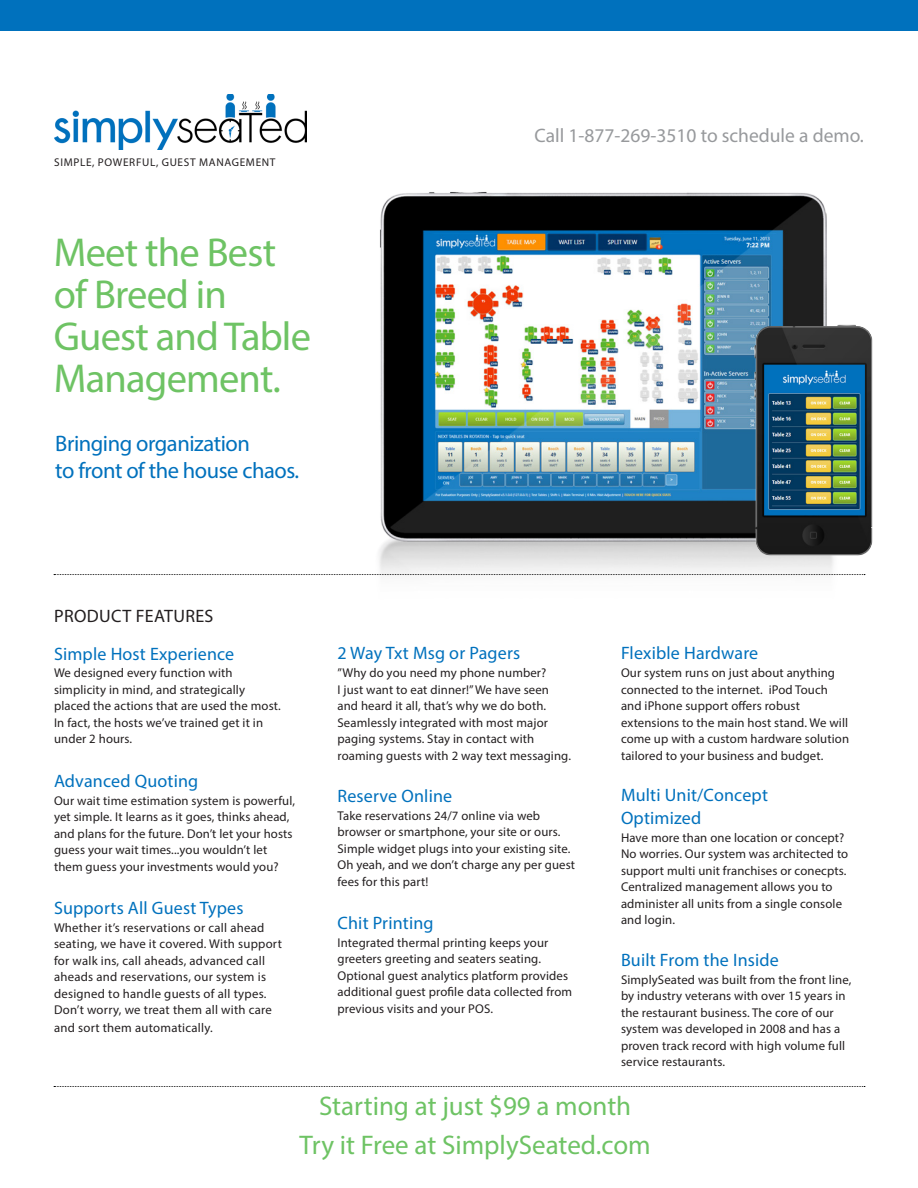
<style>
.page{position:relative;width:918px;height:1188px;background:#fff}
.page>*{position:absolute;margin:0;border:0;box-sizing:border-box;transform-origin:0 0}
.t1{font:40.5px/42px "Myriad Pro";letter-spacing:-.02em;color:#6ec364}
.t2{font:27px "Myriad Pro";color:#6ec364}
.t3{font:22.5px "Myriad Pro";letter-spacing:-.02em;color:#0071bd}
.t4{font:19.5px "Myriad Pro";color:#97999c}
.t5{font:18px/22.5px "Myriad Pro";letter-spacing:.01em;color:#0071bd}
.t6{font:18px "Myriad Pro";letter-spacing:.02em;color:#231f20}
.t7{font:12.75px/16.5px "Myriad Pro";letter-spacing:.01em;color:#231f20}
.t8{font:11.25px "Myriad Pro";letter-spacing:.06em;color:#231f20}
</style>
<div class="page">
<div style="left:0;top:0;width:918px;height:31px;background:#0071bd"></div>
<img style="left:379px;top:192px;width:486px;height:384px">
<img style="left:54px;top:94px;width:252px;height:56px">
<svg style="left:54px;top:574px;width:811px;height:1px"></svg>
<svg style="left:54px;top:1086px;width:811px;height:1px"></svg>
<img style="left:745px;top:313px;width:128px;height:255px">
<p class="t8" style="left:54px;top:155px;width:223px">SIMPLE, POWERFUL, GUEST MANAGEMENT</p>
<p class="t1" style="left:54px;top:231px;width:259px">Meet the Best of Breed in<br>Guest and Table<br>Management.</p>
<p class="t3" style="left:55px;top:430px;width:196px">Bringing organization</p>
<p class="t3" style="left:55px;top:457px;width:245px">to front of the house chaos.</p>
<p class="t4" style="left:535px;top:124px;width:331px">Call 1-877-269-3510 to schedule a demo.</p>
<p class="t6" style="left:54px;top:604px;width:161px">PRODUCT FEATURES</p>
<p class="t5" style="left:54px;top:642px;width:182px">Simple Host Experience</p>
<p class="t7" style="left:54px;top:665px;width:228px">We designed every function with simplicity in mind, and strategically placed the actions that are used the most.<br>In fact, the hosts we’ve trained get it in under 2 hours.</p>
<p class="t5" style="left:54px;top:769px;width:146px">Advanced Quoting</p>
<p class="t7" style="left:54px;top:792px;width:243px">Our wait time estimation system is powerful, yet simple. It learns as it goes, thinks ahead, and plans for the future. Don’t let your hosts guess your wait times...you wouldn’t let them guess your investments would you?</p>
<p class="t5" style="left:54px;top:896px;width:191px">Supports All Guest Types</p>
<p class="t7" style="left:54px;top:919px;width:229px">Whether it’s reservations or call ahead seating, we have it covered. With support for walk ins, call aheads, advanced call aheads and reservations, our system is designed to handle guests of all types.<br>Don’t worry, we treat them all with care</p>
<p class="t7" style="left:54px;top:1020px;width:160px">and sort them automatically.</p>
<p class="t5" style="left:621px;top:642px;width:139px">Flexible Hardware</p>
<p class="t7" style="left:621px;top:664px;width:230px">Our system runs on just about anything connected to the internet. iPod Touch and iPhone support offers robust extensions to the main host stand. We will come up with a custom hardware solution tailored to your business and budget.</p>
<p class="t5" style="left:621px;top:784px;width:149px">Multi Unit/Concept<br>Optimized</p>
<p class="t7" style="left:621px;top:829px;width:229px">Have more than one location or concept?<br>No worries. Our system was architected to support multi unit franchises or conecpts.<br>Centralized management allows you to administer all units from a single console and login.</p>
<p class="t5" style="left:621px;top:948px;width:159px">Built From the Inside</p>
<p class="t7" style="left:621px;top:971px;width:232px">SimplySeated was built from the front line, by industry veterans with over 15 years in the restaurant business. The core of our system was developed in 2008 and has a proven track record with high volume full service restaurants.</p>
<p class="t2" style="left:319px;top:1090px;width:314px">Starting at just $99 a month</p>
<p class="t2" style="left:300px;top:1129px;width:353px">Try it Free at SimplySeated.com</p>
<p class="t5" style="left:338px;top:642px;width:184px">2 Way Txt Msg or Pagers</p>
<p class="t7" style="left:338px;top:664px;width:235px">”Why do you need my phone number?<br>I just want to eat dinner!” We have seen and heard it all, that’s why we do both.<br>Seamlessly integrated with most major paging systems. Stay in contact with roaming guests with 2 way text messaging.</p>
<p class="t5" style="left:338px;top:784px;width:116px">Reserve Online</p>
<p class="t7" style="left:338px;top:807px;width:239px">Take reservations 24/7 online via web browser or smartphone, your site or ours.<br>Simple widget plugs into your existing site.<br>Oh yeah, and we don’t charge any per guest fees for this part!</p>
<p class="t5" style="left:338px;top:911px;width:98px">Chit Printing</p>
<p class="t7" style="left:338px;top:934px;width:236px">Integrated thermal printing keeps your greeters greeting and seaters seating.<br>Optional guest analytics platform provides additional guest profile data collected from previous visits and your POS.</p>
</div>
